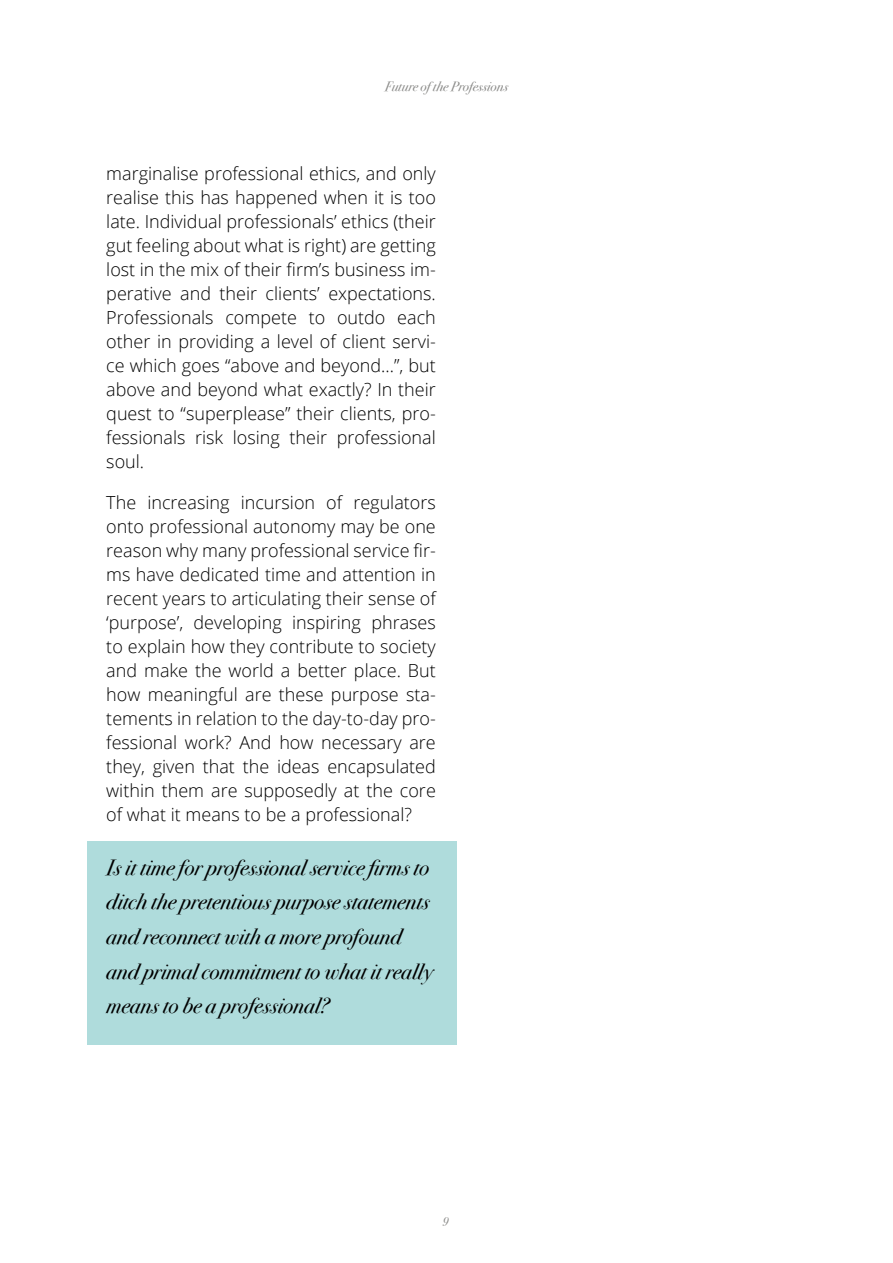
<style>
.page{position:relative;width:893px;height:1263px;background:#fff}
.page>*{position:absolute;margin:0;border:0;box-sizing:border-box;transform-origin:0 0}
.t1{font:italic 21.9px/34.7px "Bodoni Svty Two OSITCTT";color:#000}
.t2{font:300 18px/24px "Open Sans";color:#000;text-align:justify}
.t3{font:italic 13.5px "Bodoni Svty Two OSITCTT";color:#8b8b89}
</style>
<div class="page">
<div style="left:87px;top:841px;width:370px;height:203px;background:#afdcdc"></div>
<p class="t3" style="left:385px;top:79px;width:125px">Future of the Professions</p>
<p class="t2" style="left:106px;top:161px;width:331px">marginalise professional ethics, and only realise this has happened when it is too late. Individual professionals’ ethics (their gut feeling about what is right) are getting lost in the mix of their firm’s business im&shy;perative and their clients’ expectations.<br>Professionals compete to outdo each other in providing a level of client servi&shy;ce which goes “above and beyond...”, but above and beyond what exactly? In their quest to “superplease” their clients, pro&shy;fessionals risk losing their professional soul.</p>
<p class="t2" style="left:106px;top:490px;width:331px">The increasing incursion of regulators onto professional autonomy may be one reason why many professional service fir&shy;ms have dedicated time and attention in recent years to articulating their sense of ‘purpose’, developing inspiring phrases to explain how they contribute to society and make the world a better place. But how meaningful are these purpose sta&shy;tements in relation to the day-to-day pro&shy;fessional work? And how necessary are they, given that the ideas encapsulated within them are supposedly at the core of what it means to be a professional?</p>
<p class="t1" style="left:106px;top:850px;width:328px">Is it time for professional service firms to ditch the pretentious purpose statements and reconnect with a more profound and primal commitment to what it really means to be a professional?</p>
<p class="t3" style="left:444px;top:1210px;width:7px">9</p>
</div>
